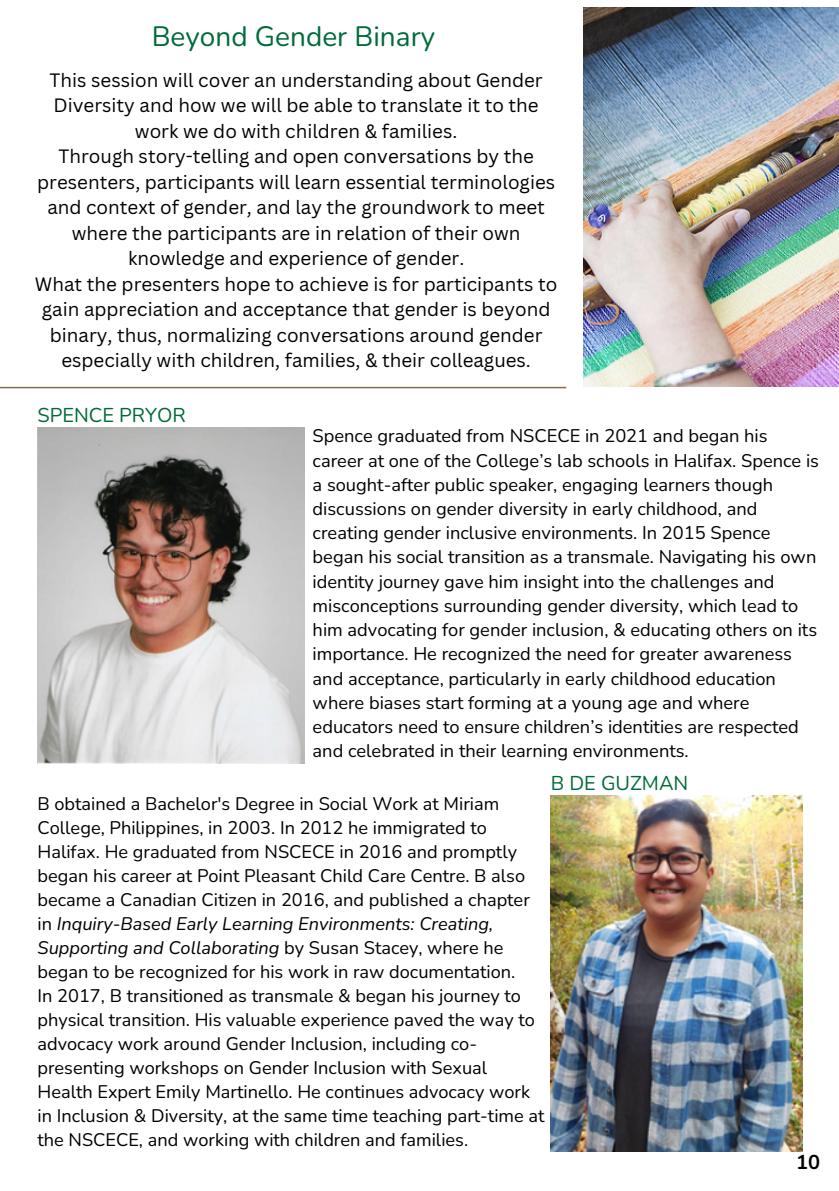
<style>
.page{position:relative;width:839px;height:1191px;background:#fff}
.page>*{position:absolute;margin:0;border:0;box-sizing:border-box;transform-origin:0 0}
.t1{font:28px "Nunito";color:#016b39}
.t2{font:20px "Nunito";color:#016b39}
.t3{font:700 20px "Nunito";color:#000001}
.t4{font:18.8px/25.6px "Canva Sans";color:#000;text-align:center}
.t5{font:18.2px/24px "Nunito";color:#000001}
.s1{font-style:italic}
</style>
<div class="page">
<hr style="left:0;top:387px;width:565px;height:1px;background:#896c3c">
<img style="left:584px;top:7px;width:254px;height:380px">
<img style="left:37px;top:427px;width:267px;height:336px">
<img style="left:550px;top:796px;width:252px;height:356px">
<p class="t1" style="left:152px;top:17px;width:285px">Beyond Gender Binary</p>
<h2 class="t4" style="left:50px;top:66px;width:494px">This session will cover an understanding about Gender<br>Diversity and how we will be able to translate it to the work we do with children &amp; families.</h2>
<p class="t4" style="left:37px;top:143px;width:519px">Through story-telling and open conversations by the presenters, participants will learn essential terminologies and context of gender, and lay the groundwork to meet where the participants are in relation of their own knowledge and experience of gender.</p>
<p class="t4" style="left:35px;top:270px;width:524px">What the presenters hope to achieve is for participants to gain appreciation and acceptance that gender is beyond binary, thus, normalizing conversations around gender especially with children, families, &amp; their colleagues.</p>
<p class="t2" style="left:37px;top:402px;width:150px">SPENCE PRYOR</p>
<p class="t5" style="left:312px;top:424px;width:508px">Spence graduated from NSCECE in 2021 and began his career at one of the College’s lab schools in Halifax. Spence is a sought-after public speaker, engaging learners though discussions on gender diversity in early childhood, and creating gender inclusive environments. In 2015 Spence began his social transition as a transmale. Navigating his own identity journey gave him insight into the challenges and misconceptions surrounding gender diversity, which lead to him advocating for gender inclusion, &amp; educating others on its importance. He recognized the need for greater awareness and acceptance, particularly in early childhood education where biases start forming at a young age and where educators need to ensure children’s identities are respected and celebrated in their learning environments.</p>
<p class="t2" style="left:550px;top:770px;width:139px">B DE GUZMAN</p>
<p class="t5" style="left:37px;top:792px;width:494px">B obtained a Bachelor's Degree in Social Work at Miriam College, Philippines, in 2003. In 2012 he immigrated to Halifax. He graduated from NSCECE in 2016 and promptly began his career at Point Pleasant Child Care Centre. B also became a Canadian Citizen in 2016, and published a chapter in <span class="s1">Inquiry-Based Early Learning Environments: Creating, Supporting and Collaborating</span> by Susan Stacey, where he began to be recognized for his work in raw documentation.</p>
<h2 class="t5" style="left:37px;top:984px;width:508px">In 2017, B transitioned as transmale &amp; began his journey to physical transition. His valuable experience paved the way to advocacy work around Gender Inclusion, including co&shy;presenting workshops on Gender Inclusion with Sexual Health Expert Emily Martinello. He continues advocacy work in Inclusion &amp; Diversity, at the same time teaching part-time at the NSCECE, and working with children and families.</h2>
<p class="t3" style="left:796px;top:1149px;width:25px">10</p>
</div>
